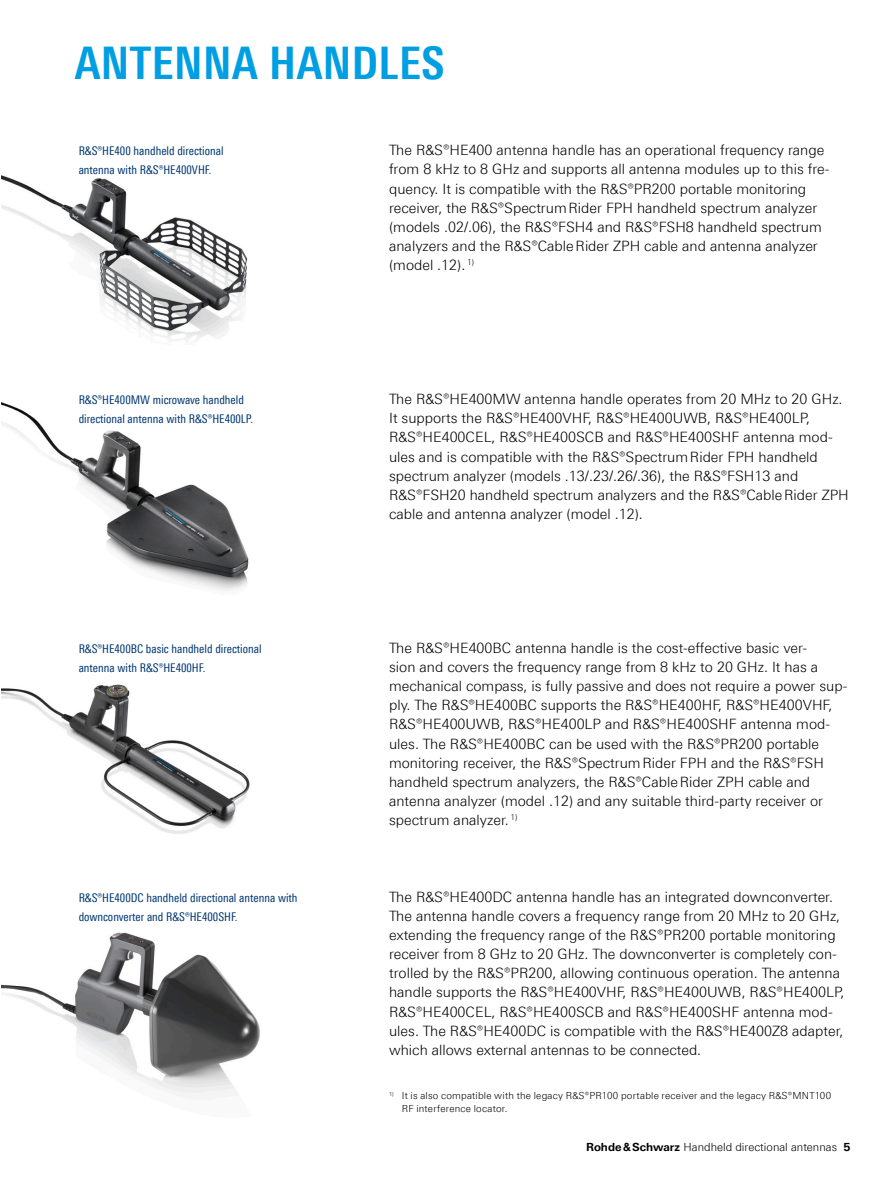
<style>
.page{position:relative;width:893px;height:1191px;background:#fff}
.page>*{position:absolute;margin:0;border:0;box-sizing:border-box;transform-origin:0 0}
.Seiten_Headline_30Pt{font:700 45px "Linotype Univers 620 Cn";letter-spacing:.01em;color:#009ee3}
.Haupttext{font:300 14.25px/19.2px "Linotype Univers 330";color:#000}
.Bildunterschrift{font:12px/19.2px "Linotype Univers 420 Cn";color:#003872}
.t1{font:300 11.25px "Linotype Univers 330";color:#000}
.Fussnote{font:300 9.75px/13.5px "Linotype Univers 330";letter-spacing:.02em;color:#000}
.s1{font-family:"Linotype Univers 630";font-weight:700}
</style>
<div class="page">
<hr style="left:0;top:873px;width:1px;height:318px;background:#00082d">
<svg style="left:0;top:1100px;width:1px;height:91px"></svg>
<img style="left:2px;top:175px;width:246px;height:167px">
<img style="left:2px;top:402px;width:247px;height:189px">
<img style="left:2px;top:684px;width:248px;height:150px">
<img style="left:2px;top:932px;width:258px;height:168px">
<p class="Seiten_Headline_30Pt" style="left:75px;top:36px;width:371px">ANTENNA HANDLES</p>
<p class="Bildunterschrift" style="left:79px;top:141px;width:146px">R&amp;S®HE400 handheld directional antenna with R&amp;S®HE400VHF.</p>
<p class="Haupttext" style="left:389px;top:140px;width:442px">The R&amp;S®HE400 antenna handle has an operational frequency range from 8 kHz to 8 GHz and supports all antenna modules up to this fre&shy;quency. It is compatible with the R&amp;S®PR200 portable monitoring receiver, the R&amp;S®SpectrumRider FPH handheld spectrum analyzer (models .02/.06), the R&amp;S®FSH4 and R&amp;S®FSH8 handheld spectrum analyzers and the R&amp;S®CableRider ZPH cable and antenna analyzer (model .12). <sup>1)</sup></p>
<p class="Bildunterschrift" style="left:79px;top:390px;width:176px">R&amp;S®HE400MW microwave handheld directional antenna with R&amp;S®HE400LP.</p>
<p class="Haupttext" style="left:389px;top:389px;width:461px">The R&amp;S®HE400MW antenna handle operates from 20 MHz to 20 GHz.<br>It supports the R&amp;S®HE400VHF, R&amp;S®HE400UWB, R&amp;S®HE400LP, R&amp;S®HE400CEL, R&amp;S®HE400SCB and R&amp;S®HE400SHF antenna mod&shy;ules and is compatible with the R&amp;S®SpectrumRider FPH handheld spectrum analyzer (models .13/.23/.26/.36), the R&amp;S®FSH13 and R&amp;S®FSH20 handheld spectrum analyzers and the R&amp;S®CableRider ZPH cable and antenna analyzer (model .12).</p>
<p class="Bildunterschrift" style="left:79px;top:639px;width:184px">R&amp;S®HE400BC basic handheld directional antenna with R&amp;S®HE400HF.</p>
<p class="Haupttext" style="left:389px;top:638px;width:460px">The R&amp;S®HE400BC antenna handle is the cost-effective basic ver-<br>sion and covers the frequency range from 8 kHz to 20 GHz. It has a mechanical compass, is fully passive and does not require a power sup&shy;ply. The R&amp;S®HE400BC supports the R&amp;S®HE400HF, R&amp;S®HE400VHF, R&amp;S®HE400UWB, R&amp;S®HE400LP and R&amp;S®HE400SHF antenna mod&shy;ules. The R&amp;S®HE400BC can be used with the R&amp;S®PR200 portable monitoring receiver, the R&amp;S®SpectrumRider FPH and the R&amp;S®FSH handheld spectrum analyzers, the R&amp;S®CableRider ZPH cable and antenna analyzer (model .12) and any suitable third-party receiver or spectrum analyzer. <sup>1)</sup></p>
<p class="Bildunterschrift" style="left:79px;top:887px;width:220px">R&amp;S®HE400DC handheld directional antenna with downconverter and R&amp;S®HE400SHF.</p>
<p class="Haupttext" style="left:389px;top:887px;width:457px">The R&amp;S®HE400DC antenna handle has an integrated downconverter.<br>The antenna handle covers a frequency range from 20 MHz to 20 GHz, extending the frequency range of the R&amp;S®PR200 portable monitoring receiver from 8 GHz to 20 GHz. The downconverter is completely con&shy;trolled by the R&amp;S®PR200, allowing continuous operation. The antenna handle supports the R&amp;S®HE400VHF, R&amp;S®HE400UWB, R&amp;S®HE400LP, R&amp;S®HE400CEL, R&amp;S®HE400SCB and R&amp;S®HE400SHF antenna mod&shy;ules. The R&amp;S®HE400DC is compatible with the R&amp;S®HE400Z8 adapter, which allows external antennas to be connected.</p>
<p class="Fussnote" style="left:402px;top:1088px;width:431px;text-indent:-13px"><sup>1)</sup> It is also compatible with the legacy R&amp;S®PR100 portable receiver and the legacy R&amp;S®MNT100<br>RF interference locator.</p>
<p class="t1" style="left:586px;top:1140px;width:266px"><span class="s1">Rohde&amp;Schwarz</span> Handheld directional antennas <span class="s1">5</span></p>
</div>
